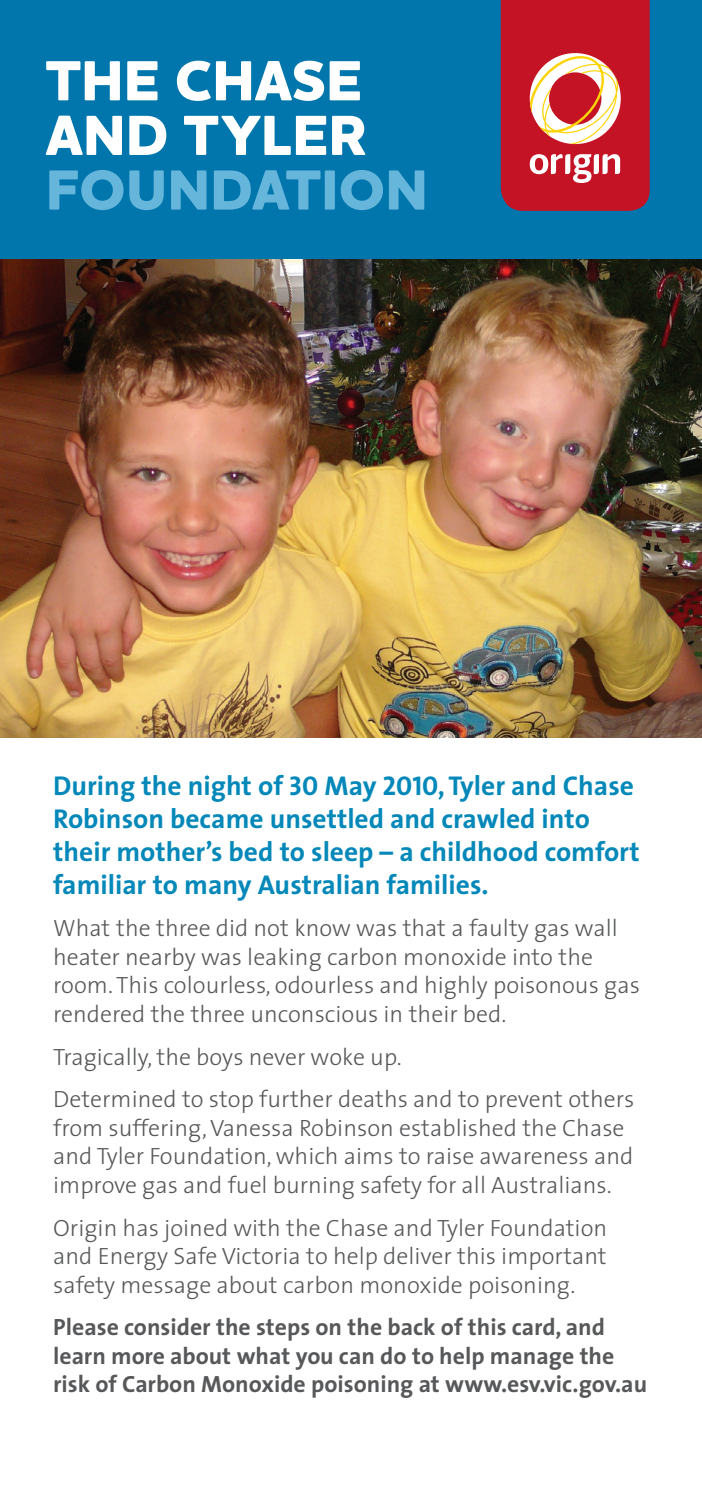
<style>
.page{position:relative;width:702px;height:1489px;background:#fff}
.page>*{position:absolute;margin:0;border:0;box-sizing:border-box;transform-origin:0 0}
.t1{font:57.5px/54.5px "Origin Houschka Headline";color:#fff}
.t2{font:700 27.5px/33px "The Origin Sans";color:#0388b9}
.t3{font:300 23.75px/28.5px "The Origin Sans";color:#57585a}
.t4{font:700 23.75px/28.5px "The Origin Sans";color:#57585a}
.s1{color:#66b5db}
</style>
<div class="page">
<img style="left:0;top:259px;width:702px;height:478px">
<div style="left:0;top:0;width:702px;height:259px;background:#0076ac"></div>
<svg style="left:500px;top:0;width:149px;height:211px;background:#cc3c45"></svg>
<p class="t1" style="left:46px;top:51px;width:384px">THE CHASE<br>AND TYLER<br><span class="s1">FOUNDATION</span></p>
<p class="t2" style="left:53px;top:769px;width:588px">During the night of 30 May 2010, Tyler and Chase Robinson became unsettled and crawled into their mother’s bed to sleep – a childhood comfort familiar to many Australian families.</p>
<p class="t3" style="left:53px;top:914px;width:588px">What the three did not know was that a faulty gas wall heater nearby was leaking carbon monoxide into the room. This colourless, odourless and highly poisonous gas rendered the three unconscious in their bed.</p>
<p class="t3" style="left:53px;top:1043px;width:350px">Tragically, the boys never woke up.</p>
<p class="t3" style="left:53px;top:1085px;width:582px">Determined to stop further deaths and to prevent others from suffering, Vanessa Robinson established the Chase and Tyler Foundation, which aims to raise awareness and improve gas and fuel burning safety for all Australians.</p>
<p class="t3" style="left:53px;top:1213px;width:555px;text-align:justify">Origin has joined with the Chase and Tyler Foundation and Energy Safe Victoria to help deliver this important safety message about carbon monoxide poisoning.</p>
<p class="t4" style="left:53px;top:1313px;width:595px">Please consider the steps on the back of this card, and learn more about what you can do to help manage the risk of Carbon Monoxide poisoning at www.esv.vic.gov.au</p>
</div>
